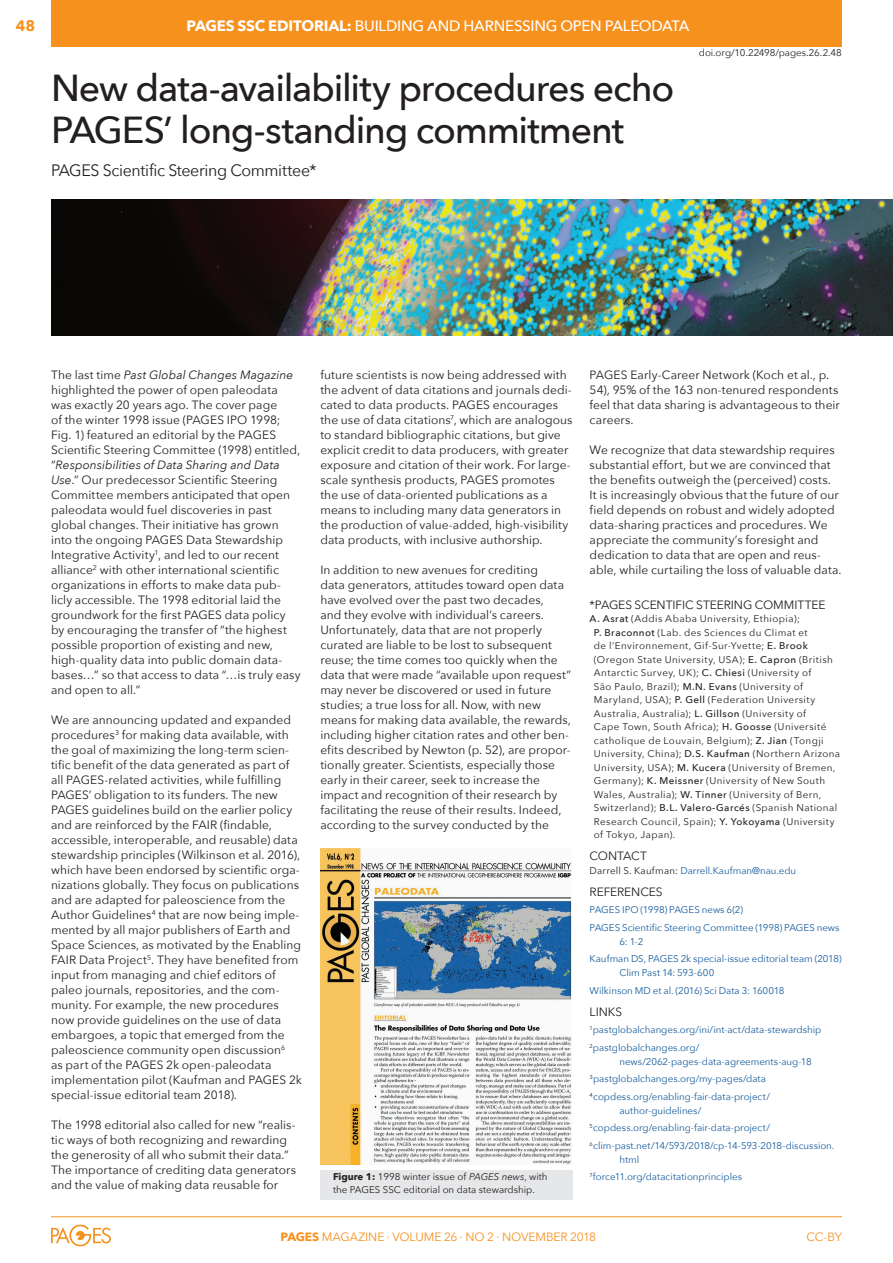
<style>
.page{position:relative;width:893px;height:1263px;background:#fff}
.page>*{position:absolute;margin:0;border:0;box-sizing:border-box;transform-origin:0 0}
.ARTICLE-Title{font:500 37.5px/42px "Avenir Next";letter-spacing:-.03em;color:#231f20}
.ARTICLE-Authors{font:16.5px "Avenir Next";letter-spacing:-.025em;color:#231f20}
.HEADER-Title{font:700 15px "Avenir Next";letter-spacing:-.015em;color:#fff}
.HEADER-Title-2{font:500 15px "Avenir Next";letter-spacing:-.015em;color:#fff}
.t1{font:700 15px "Avenir Next";color:#f6911e}
._3col-text{font:12px/15px "Avenir Next";letter-spacing:.005em;color:#231f20}
.ARTICLE-INFO-Title{font:12px "Avenir Next";letter-spacing:-.005em;color:#231f20}
.t2{font:12px "Avenir Next";letter-spacing:-.01em;color:#f6911e}
.ARTICLE-INFO-Authors{font:9.75px/13.5px "Avenir Next";letter-spacing:.04em;color:#231f20}
.ARTICLE-INFO-Referen{font:9.75px/13.5px "Avenir Next";letter-spacing:-.005em;color:#175d9e}
.ARTICLE-Figure_Capti{font:9.75px/13.5px "Avenir Next";color:#231f20}
.ARTICLE-INFO-General{font:9.75px "Avenir Next";letter-spacing:.005em;color:#175d9e}
.DOI{font:9.75px "Avenir Next";letter-spacing:-.005em;color:#231f20}
.s1{font-weight:500}
.s2{font-style:italic}
.s3{font-weight:700}
.s4{color:#231f20}
</style>
<div class="page">
<hr style="left:51px;top:1216px;width:791px;height:1px;background:#f6911e">
<svg style="left:51px;top:1225px;width:60px;height:21px"></svg>
<div style="left:51px;top:0;width:791px;height:46px;background:#f6911e"></div>
<img style="left:320px;top:849px;width:252px;height:315px">
<div style="left:320px;top:1170px;width:253px;height:29px;background:#e6e7e9"></div>
<img style="left:51px;top:200px;width:842px;height:136px">
<p class="t1" style="left:16px;top:13px;width:21px">48</p>
<p class="HEADER-Title" style="left:186px;top:12px;width:253px">PAGES SSC EDITORIAL: <span class="s1">Build ing and</span></p>
<p class="HEADER-Title-2" style="left:463px;top:13px;width:40px">Harness</p>
<p class="HEADER-Title-2" style="left:530px;top:13px;width:53px">ing Open</p>
<p class="HEADER-Title-2" style="left:605px;top:13px;width:19px">Paleodata</p>
<p class="ARTICLE-Title" style="left:51px;top:66px;width:625px">New data-availability procedures echo<br>PAGES’ long-standing commitment</p>
<p class="ARTICLE-Authors" style="left:51px;top:157px;width:267px">PAGES Scientific Steering Committee*</p>
<p class="DOI" style="left:699px;top:45px;width:145px">doi.org/10.22498/pages.26.2.48</p>
<p class="_3col-text" style="left:51px;top:367px;width:251px">The last time <span class="s2">Past Global Changes Magazine </span>highlighted the power of open paleodata was exactly 20 years ago. The cover page<br>of the winter 1998 issue (PAGES IPO 1998; Fig. 1) featured an editorial by the PAGES Scientific Steering Committee (1998) entitled, “<span class="s2">Responsibilities of Data Sharing and Data Use</span>.” Our predecessor Scientific Steering Committee members anticipated that open paleodata would fuel discoveries in past global changes. Their initiative has grown into the ongoing PAGES Data Stewardship Integrative Activity<sup>1</sup>, and led to our recent alliance<sup>2</sup> with other international scientific organizations in efforts to make data pub&shy;licly accessible. The 1998 editorial laid the groundwork for the first PAGES data policy by encouraging the transfer of “the highest possible proportion of existing and new, high-quality data into public domain data&shy;bases…” so that access to data “…is truly easy and open to all.”</p>
<p class="_3col-text" style="left:51px;top:712px;width:252px">We are announcing updated and expanded procedures<sup>3</sup> for making data available, with the goal of maximizing the long-term scien&shy;tific benefit of the data generated as part of all PAGES-related activities, while fulfilling PAGES’ obligation to its funders. The new PAGES guidelines build on the earlier policy and are reinforced by the FAIR (findable, accessible, interoperable, and reusable) data stewardship principles (Wilkinson et al. 2016), which have been endorsed by scientific orga&shy;nizations globally. They focus on publications and are adapted for paleoscience from the Author Guidelines<sup>4</sup> that are now being imple&shy;mented by all major publishers of Earth and Space Sciences, as motivated by the Enabling FAIR Data Project<sup>5</sup>. They have benefited from input from managing and chief editors of paleo journals, repositories, and the com&shy;munity. For example, the new procedures now provide guidelines on the use of data embargoes, a topic that emerged from the paleoscience community open discussion<sup>6<br></sup>as part of the PAGES 2k open-paleodata implementation pilot (Kaufman and PAGES 2k special-issue editorial team 2018).</p>
<p class="_3col-text" style="left:51px;top:1117px;width:247px">The 1998 editorial also called for new “realis&shy;tic ways of both recognizing and rewarding the generosity of all who submit their data.” The importance of crediting data generators and the value of making data reusable for</p>
<p class="_3col-text" style="left:320px;top:367px;width:254px">future scientists is now being addressed with the advent of data citations and journals dedi&shy;cated to data products. PAGES encourages the use of data citations<sup>7</sup>, which are analogous to standard bibliographic citations, but give explicit credit to data producers, with greater exposure and citation of their work. For large&shy;scale synthesis products, PAGES promotes the use of data-oriented publications as a means to including many data generators in the production of value-added, high-visibility data products, with inclusive authorship.</p>
<p class="_3col-text" style="left:320px;top:562px;width:252px">In addition to new avenues for crediting<br>data generators, attitudes toward open data have evolved over the past two decades,<br>and they evolve with individual’s careers.<br>Unfortunately, data that are not properly curated are liable to be lost to subsequent reuse; the time comes too quickly when the data that were made “available upon request” may never be discovered or used in future studies; a true loss for all. Now, with new means for making data available, the rewards, including higher citation rates and other ben&shy;efits described by Newton (p. 52), are propor&shy;tionally greater. Scientists, especially those early in their career, seek to increase the impact and recognition of their research by facilitating the reuse of their results. Indeed, according to the survey conducted by the</p>
<p class="ARTICLE-Figure_Capti" style="left:333px;top:1169px;width:216px"><span class="s3">Figure 1:</span> 1998 winter issue of <span class="s2">PAGES news</span>, with the PAGES SSC editorial on data stewardship.</p>
<p class="_3col-text" style="left:590px;top:367px;width:252px">PAGES Early-Career Network (Koch et al., p.<br>54), 95% of the 163 non-tenured respondents feel that data sharing is advantageous to their careers.</p>
<p class="_3col-text" style="left:590px;top:442px;width:253px">We recognize that data stewardship requires substantial effort, but we are convinced that the benefits outweigh the (perceived) costs.<br>It is increasingly obvious that the future of our field depends on robust and widely adopted data-sharing practices and procedures. We appreciate the community’s foresight and dedication to data that are open and reus&shy;able, while curtailing the loss of valuable data.</p>
<p class="ARTICLE-INFO-Title" style="left:590px;top:594px;width:237px">*PAGES SCENTIFIC STEERING COMMITTEE</p>
<p class="ARTICLE-INFO-Authors" style="left:594px;top:611px;width:248px;text-indent:-4px"><span class="s1">A. Asrat</span> (Addis Ababa University, Ethiopia);<br><span class="s1">P. Braconnot</span> (Lab. des Sciences du Climat et<br>de l’Environnement, Gif-Sur-Yvette; <span class="s1">E. Brook </span>(Oregon State University, USA); <span class="s1">E. Capron</span> (B ritish Antarctic Survey, UK); <span class="s1">C. Chiesi</span> (University of<br>São Paulo, B razil); <span class="s1">M.N. Evans</span> (University of Maryland, USA); <span class="s1">P. Gell</span> (Federation University Australia, Australia); <span class="s1">L. Gillson</span> (University of<br>Cape Town, South Africa); <span class="s1">H. Goosse</span> (Université catholique de Louvain, Belgium); <span class="s1">Z. Jian</span> (Tongji University, China); <span class="s1">D.S. Kaufman</span> (Northern Arizona University, USA); <span class="s1">M. Kucera</span> (University of B remen, Germany); <span class="s1">K. Meissner</span> (University of New South Wales, Australia); <span class="s1">W. Tinner</span> (University of Bern, Switzerland); <span class="s1">B.L. Valero-Garcés</span> (Spanish National Research Council, Spain); <span class="s1">Y. Yokoyama</span> (University of Tokyo, Japan).</p>
<p class="ARTICLE-INFO-Title" style="left:590px;top:846px;width:59px">CONTACT</p>
<p class="ARTICLE-INFO-General" style="left:590px;top:862px;width:208px"><span class="s4">Darrell S. Kaufman:</span> Darrell.Kaufman@nau.edu</p>
<p class="ARTICLE-INFO-Title" style="left:590px;top:881px;width:75px">REFERENCES</p>
<p class="ARTICLE-INFO-Referen" style="left:590px;top:903px;width:155px">PAGES IPO (1998) PAGES news 6(2)</p>
<p class="ARTICLE-INFO-Referen" style="left:619px;top:920px;width:222px;text-indent:-30px">PAGES Scientific Steering Committee (1998) PAGES news<br>6: 1-2</p>
<p class="ARTICLE-INFO-Referen" style="left:619px;top:952px;width:224px;text-indent:-30px">Kaufman DS, PAGES 2k special-issue editorial team (2018)<br>Clim Past 14: 593-600</p>
<p class="ARTICLE-INFO-Referen" style="left:590px;top:983px;width:196px">Wilkinson MD et al. (2016) Sci Data 3: 160018</p>
<p class="ARTICLE-INFO-Title" style="left:590px;top:1001px;width:34px">LINKS</p>
<p class="ARTICLE-INFO-Referen" style="left:590px;top:1023px;width:233px"><sup>1</sup>pastglobalchanges.org/ini/int-act/data-stewardship</p>
<p class="ARTICLE-INFO-Referen" style="left:619px;top:1041px;width:194px;text-indent:-30px"><sup>2</sup>pastglobalchanges.org/ news/2062-pages-data-agreements-aug-18</p>
<p class="ARTICLE-INFO-Referen" style="left:590px;top:1072px;width:178px"><sup>3</sup>pastglobalchanges.org/my-pages/data</p>
<p class="ARTICLE-INFO-Referen" style="left:619px;top:1090px;width:152px;text-indent:-30px"><sup>4</sup>copdess.org/enabling-fair-data-project/ author-guidelines/</p>
<p class="ARTICLE-INFO-Referen" style="left:590px;top:1121px;width:182px"><sup>5</sup>copdess.org/enabling-fair-data-project/</p>
<p class="ARTICLE-INFO-Referen" style="left:619px;top:1139px;width:217px;text-indent:-30px"><sup>6</sup>clim-past.net/14/593/2018/cp-14-593-2018-discussion. html</p>
<p class="ARTICLE-INFO-Referen" style="left:590px;top:1170px;width:154px"><sup>7</sup>force11.org/datacitationprinciples</p>
<p class="t2" style="left:280px;top:1227px;width:240px"><span class="s3">PAGES</span> MAGAZINE ∙ VOLUME 26 ∙ NO 2 ∙ Novem</p>
<p class="t2" style="left:546px;top:1227px;width:52px">ber 2018</p>
<p class="t2" style="left:807px;top:1227px;width:37px">CC-BY</p>
</div>
